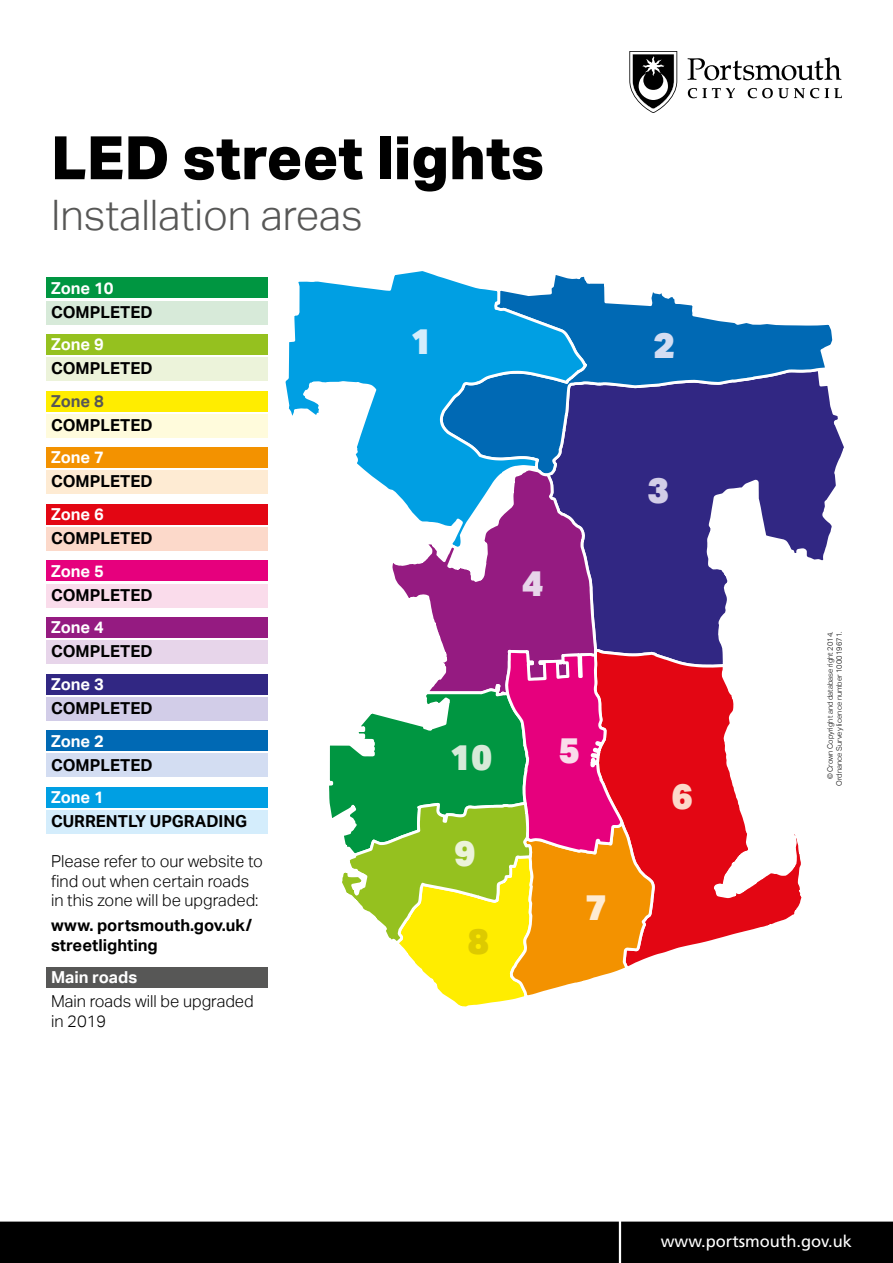
<style>
.page{position:relative;width:893px;height:1263px;background:#fff}
.page>*{position:absolute;margin:0;border:0;box-sizing:border-box;transform-origin:0 0}
.t1{font:800 60px "Aktiv Grotesk";color:#000}
.t2{font:300 42px "Aktiv Grotesk";color:#575756}
.t3{font:900 35.85px "Aktiv Grotesk";color:#d7ead9}
.t4{font:900 35.85px "Aktiv Grotesk";color:#d4edfc}
.t5{font:900 35.85px "Aktiv Grotesk";color:#d3ddf2}
.t6{font:900 35.85px "Aktiv Grotesk";color:#d2cde8}
.t7{font:900 35.85px "Aktiv Grotesk";color:#e7d5ea}
.t8{font:900 35.85px "Aktiv Grotesk";color:#fadceb}
.t9{font:900 35.85px "Aktiv Grotesk";color:#fcd9ca}
.t10{font:900 35.85px "Aktiv Grotesk";color:#feebd3}
.t11{font:900 35.85px "Aktiv Grotesk";color:#ddca00}
.t12{font:900 35.85px "Aktiv Grotesk";color:#ecf3da}
.t13{font:700 16.5px/19.8px "Aktiv Grotesk";color:#000}
.t14{font:300 16.5px/19.8px "Aktiv Grotesk";color:#000}
.t15{font:700 16.5px "Aktiv Grotesk";color:#fff}
.t16{font:16.5px "Frutiger";color:#fff}
.t17{font:700 16.5px "Aktiv Grotesk";color:#575756}
.t18{font:300 7.5px/9px "Aktiv Grotesk";color:#000;text-align:right}
</style>
<div class="page">
<div style="left:621px;top:1220px;width:272px;height:43px;background:#000"></div>
<div style="left:0;top:1220px;width:620px;height:43px;background:#000"></div>
<hr style="left:619px;top:1220px;width:2px;height:43px;background:#fff">
<hr style="left:0;top:1219px;width:893px;height:2px;background:#fff">
<svg style="left:629px;top:51px;width:48px;height:62px"></svg>
<svg style="left:688px;top:57px;width:153px;height:23px"></svg>
<svg style="left:688px;top:88px;width:47px;height:10px"></svg>
<svg style="left:748px;top:88px;width:71px;height:10px"></svg>
<svg style="left:825px;top:88px;width:17px;height:10px"></svg>
<div style="left:47px;top:278px;width:221px;height:20px;background:#009641"></div>
<div style="left:47px;top:300px;width:221px;height:24px;background:#d7ead9"></div>
<div style="left:47px;top:334px;width:221px;height:21px;background:#95c11f"></div>
<div style="left:47px;top:357px;width:221px;height:24px;background:#ecf3da"></div>
<div style="left:47px;top:391px;width:221px;height:20px;background:#ffed00"></div>
<div style="left:47px;top:414px;width:221px;height:24px;background:#fffbdc"></div>
<div style="left:47px;top:447px;width:221px;height:21px;background:#f39200"></div>
<div style="left:47px;top:470px;width:221px;height:24px;background:#feebd3"></div>
<div style="left:47px;top:504px;width:221px;height:21px;background:#e30613"></div>
<div style="left:47px;top:527px;width:221px;height:24px;background:#fcd9ca"></div>
<div style="left:47px;top:561px;width:221px;height:20px;background:#e6007d"></div>
<div style="left:47px;top:584px;width:221px;height:23px;background:#fadceb"></div>
<div style="left:47px;top:617px;width:221px;height:21px;background:#951b81"></div>
<div style="left:47px;top:640px;width:221px;height:24px;background:#e7d5ea"></div>
<div style="left:47px;top:674px;width:221px;height:21px;background:#312783"></div>
<div style="left:47px;top:697px;width:221px;height:24px;background:#d2cde8"></div>
<div style="left:47px;top:730px;width:221px;height:21px;background:#0069b4"></div>
<div style="left:47px;top:753px;width:221px;height:24px;background:#d3ddf2"></div>
<div style="left:47px;top:787px;width:221px;height:21px;background:#009fe3"></div>
<div style="left:47px;top:810px;width:221px;height:24px;background:#d4edfc"></div>
<div style="left:47px;top:967px;width:221px;height:21px;background:#575756"></div>
<svg style="left:625px;top:415px;width:219px;height:173px"></svg>
<svg style="left:589px;top:283px;width:247px;height:207px"></svg>
<svg style="left:285px;top:271px;width:304px;height:217px"></svg>
<svg style="left:388px;top:422px;width:210px;height:221px"></svg>
<svg style="left:625px;top:588px;width:177px;height:367px"></svg>
<svg style="left:442px;top:643px;width:62px;height:8px"></svg>
<svg style="left:504px;top:486px;width:121px;height:165px;background:#772886"></svg>
<svg style="left:329px;top:651px;width:327px;height:356px"></svg>
<h1 class="t1" style="left:51px;top:120px;width:494px">LED street lights</h1>
<h2 class="t2" style="left:51px;top:191px;width:313px">Installation areas</h2>
<p class="t15" style="left:51px;top:278px;width:64px">Zone 10</p>
<p class="t13" style="left:51px;top:302px;width:103px">COMPLETED</p>
<p class="t15" style="left:51px;top:335px;width:54px">Zone 9</p>
<p class="t13" style="left:51px;top:359px;width:103px">COMPLETED</p>
<p class="t17" style="left:51px;top:391px;width:54px">Zone 8</p>
<p class="t13" style="left:51px;top:415px;width:103px">COMPLETED</p>
<p class="t15" style="left:51px;top:448px;width:54px">Zone 7</p>
<p class="t13" style="left:51px;top:472px;width:103px">COMPLETED</p>
<p class="t15" style="left:51px;top:505px;width:54px">Zone 6</p>
<p class="t13" style="left:51px;top:528px;width:103px">COMPLETED</p>
<p class="t15" style="left:51px;top:561px;width:54px">Zone 5</p>
<p class="t13" style="left:51px;top:585px;width:103px">COMPLETED</p>
<p class="t15" style="left:51px;top:618px;width:54px">Zone 4</p>
<p class="t13" style="left:51px;top:642px;width:103px">COMPLETED</p>
<p class="t15" style="left:51px;top:674px;width:54px">Zone 3</p>
<p class="t13" style="left:51px;top:698px;width:103px">COMPLETED</p>
<p class="t15" style="left:51px;top:731px;width:54px">Zone 2</p>
<p class="t13" style="left:51px;top:755px;width:103px">COMPLETED</p>
<p class="t15" style="left:51px;top:788px;width:54px">Zone 1</p>
<p class="t13" style="left:51px;top:812px;width:198px">CURRENTLY UPGRADING</p>
<p class="t14" style="left:51px;top:851px;width:213px">Please refer to our website to find out when certain roads in this zone will be upgraded:</p>
<p class="t13" style="left:51px;top:915px;width:202px">www. portsmouth.gov.uk/ streetlighting</p>
<p class="t15" style="left:51px;top:968px;width:88px">Main roads</p>
<p class="t14" style="left:51px;top:992px;width:204px">Main roads will be upgraded in 2019</p>
<h3 class="t4" style="left:410px;top:318px;width:23px">1</h3>
<h3 class="t5" style="left:653px;top:322px;width:23px">2</h3>
<h3 class="t7" style="left:522px;top:560px;width:23px">4</h3>
<h3 class="t6" style="left:648px;top:467px;width:23px">3</h3>
<h3 class="t3" style="left:450px;top:734px;width:44px">10</h3>
<h3 class="t8" style="left:558px;top:727px;width:23px">5</h3>
<h3 class="t12" style="left:454px;top:829px;width:23px">9</h3>
<h3 class="t11" style="left:468px;top:918px;width:23px">8</h3>
<h3 class="t10" style="left:586px;top:883px;width:23px">7</h3>
<h3 class="t9" style="left:671px;top:773px;width:23px">6</h3>
<p class="t18" style="left:826px;top:785px;width:156px;rotate:-90deg">© Crown Copyright and database right 2014.<br>Ordnance Survey licence number 100019671.</p>
<p class="t16" style="left:661px;top:1231px;width:193px">www.portsmouth.gov.uk</p>
</div>
